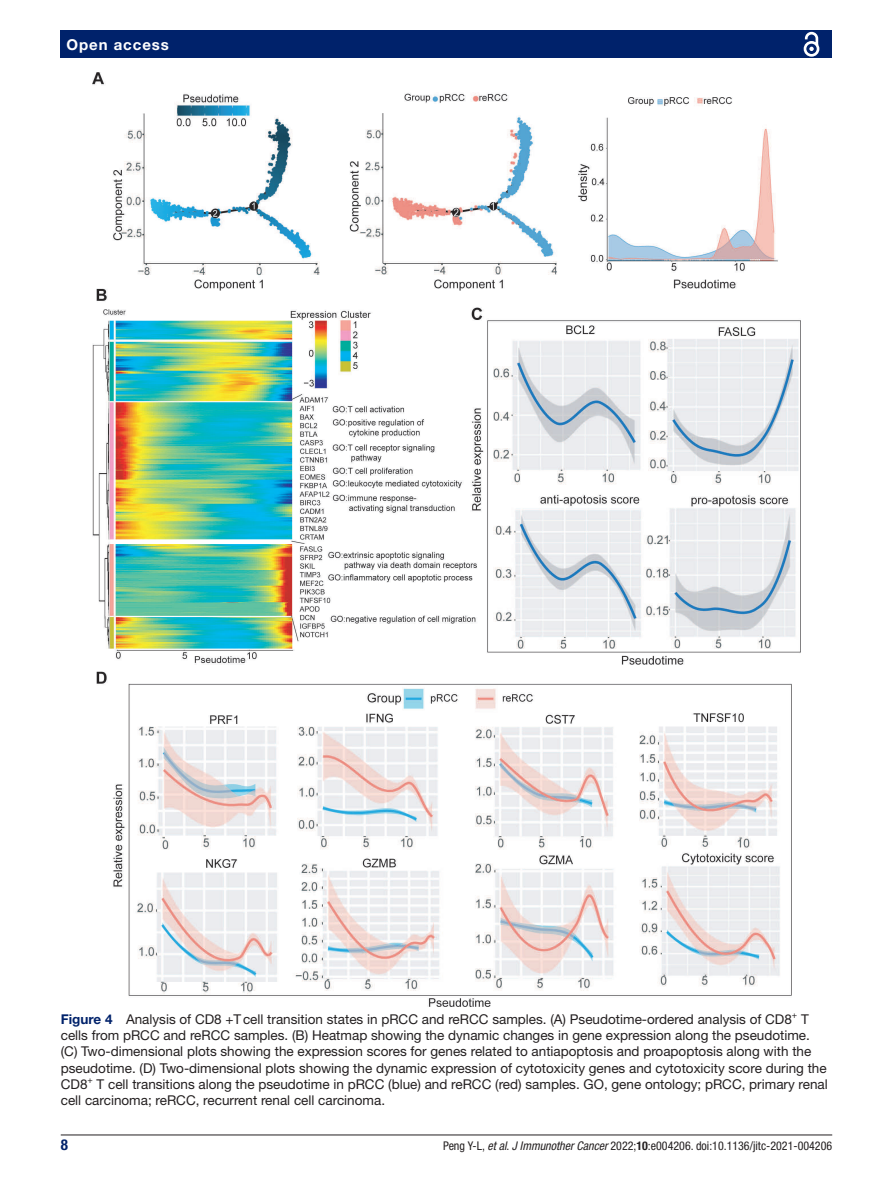
<style>
.page{position:relative;width:893px;height:1191px;background:#fff}
.page>*{position:absolute;margin:0;border:0;box-sizing:border-box;transform-origin:0 0}
.t1{font:700 15px "Helvetica Neue LT Std";letter-spacing:.065em;color:#fff}
.t2{font:700 condensed 15px "Helvetica Neue LT Std";color:#00226b}
.t3{font:13.5px/16.2px "Helvetica Neue LT Std";color:#231f20}
.t4{font:condensed 12px "Helvetica Neue LT Std";color:#231f20}
.t5{font:9px "Helvetica Neue LT Std";color:#231f20}
.s1{font-weight:700;color:#00226b}
.s2{font-style:italic}
.s3{font-weight:700}
</style>
<div class="page">
<hr style="left:61px;top:1134px;width:771px;height:1px;background:#231f20">
<div style="left:61px;top:31px;width:771px;height:27px;background:#00226b"></div>
<svg style="left:803px;top:31px;width:17px;height:26px"></svg>
<img style="left:93px;top:73px;width:707px;height:933px">
<p class="t1" style="left:66px;top:35px;width:104px">Open access</p>
<p class="t3" style="left:61px;top:1011px;width:733px"><span class="s1">Figure 4</span> Analysis of CD8 +Tcell transition states in pRCC and reRCC samples. (A) Pseudotime-ordered analysis of CD8</p>
<p class="t5" style="left:792px;top:1009px;width:7px">+</p>
<p class="t3" style="left:61px;top:1011px;width:769px;text-indent:740px">T cells from pRCC and reRCC samples. (B) Heatmap showing the dynamic changes in gene expression along the pseudotime. (C) Two-dimensional plots showing the expression scores for genes related to antiapoptosis and proapoptosis along with the pseudotime. (D) Two-dimensional plots showing the dynamic expression of cytotoxicity genes and cytotoxicity score during the CD8<sup>+</sup> T cell transitions along the pseudotime in pRCC (blue) and reRCC (red) samples. GO, gene ontology; pRCC, primary renal cell carcinoma; reRCC, recurrent renal cell carcinoma.</p>
<p class="t2" style="left:61px;top:1135px;width:9px">8</p>
<p class="t4" style="left:443px;top:1138px;width:391px">Peng Y-L, <span class="s2">et al</span>. <span class="s2">J Immunother Cancer</span> 2022;<span class="s3">10</span>:e004206. doi:10.1136/jitc-2021-004206</p>
</div>
